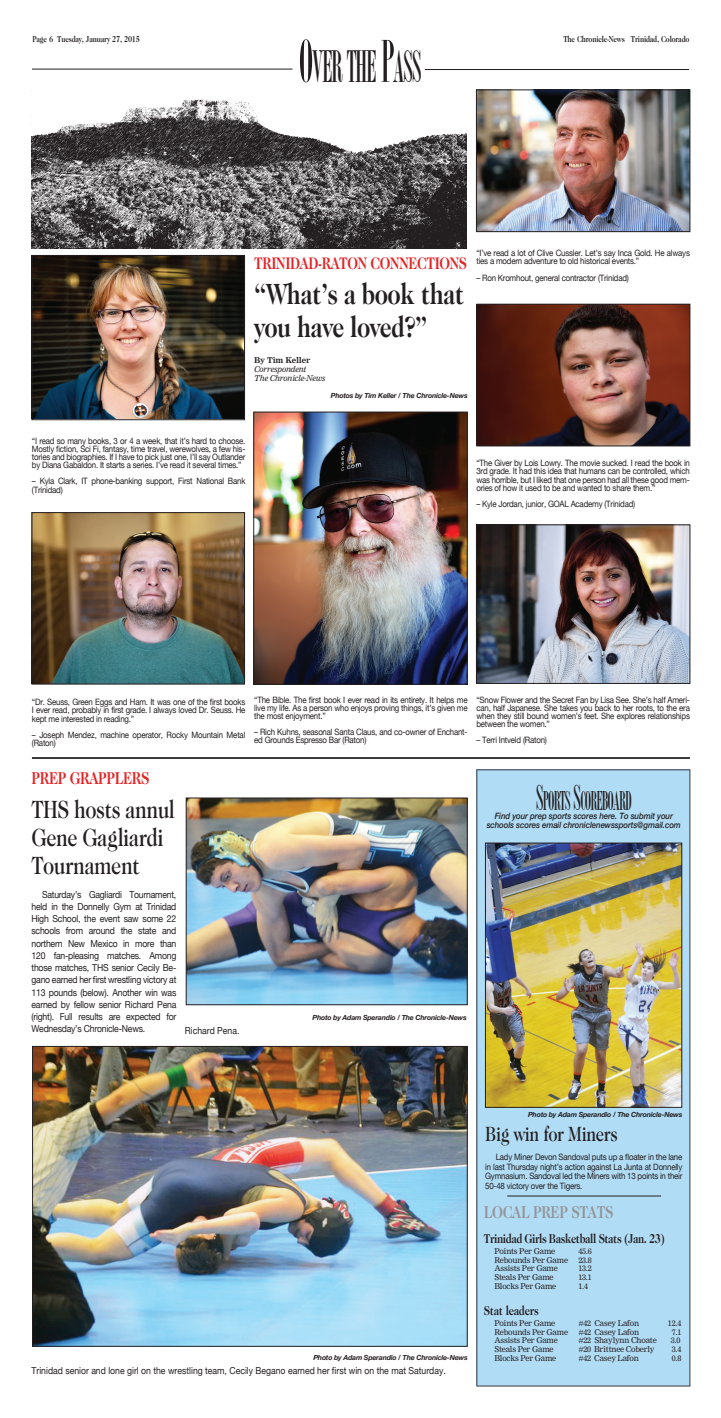
<style>
.page{position:relative;width:721px;height:1418px;background:#fff}
.page>*{position:absolute;margin:0;border:0;box-sizing:border-box;transform-origin:0 0}
.t1{font:47.25px "Bordeaux Roman Bold Let Plain";letter-spacing:-.035em;color:#231f20;scale:.9 1}
.t2{font:700 29.75px/33.2px "Caslon 224 IT Cby BT";letter-spacing:-.025em;color:#231f20;scale:.8 1}
.t3{font:28.18px "Bordeaux Roman Bold Let Plain";letter-spacing:-.035em;color:#231f20;scale:.9 1}
.t4{font:500 25.38px/28px "Caslon 224 IT Cby BT";letter-spacing:-.025em;color:#231f20;scale:.8 1}
.t5{font:500 21px "Caslon 224 IT Cby BT";letter-spacing:-.025em;color:#231f20;scale:.8 1}
.t6{font:700 17.5px "Caslon 224 IT Cby BT";letter-spacing:-.025em;color:#939598;scale:.8 1}
.t7{font:700 17.5px "Caslon 224 IT Cby BT";letter-spacing:-.025em;color:#e62224;scale:.8 1}
.t8{font:700 17.06px "Caslon 224 IT Cby BT";letter-spacing:-.025em;color:#e62224;scale:.8 1}
.t9{font:700 13.12px "Caslon 224 IT Cby BT";letter-spacing:-.04em;color:#231f20;scale:.8 1}
.t10{font:9.62px/12.2px "Helvetica Neue";color:#231f20;text-align:justify;scale:.9 1}
.t11{font:8.75px/8.1px "Helvetica Neue";letter-spacing:-.025em;color:#231f20;text-align:justify;scale:.9 1}
.t12{font:italic 500 8.75px/8.8px "Helvetica Neue";letter-spacing:-.01em;color:#231f20;text-align:center;scale:.9 1}
.t13{font:700 8.75px "Caslon 224 IT Cby BT";letter-spacing:-.025em;color:#231f20;scale:.8 1}
.t14{font:7.88px "Nimrod";letter-spacing:-.025em;color:#231f20}
.t15{font:italic 7.88px/8.8px "Nimrod";letter-spacing:-.025em;color:#231f20}
.t16{font:700 7.88px "Nimrod";letter-spacing:-.025em;color:#231f20}
.t17{font:italic 700 7px "Helvetica Neue";letter-spacing:-.025em;color:#231f20}
.s1{font-size:63px}
.s2{font-size:37.62px}
</style>
<div class="page">
<div style="left:476px;top:769px;width:214px;height:617px;background:#b1dcf5"></div>
<img style="left:487px;top:844px;width:193px;height:261px">
<div style="left:485px;top:842px;width:197px;height:265px;border:1px solid #231f20"></div>
<hr style="left:507px;top:1195px;width:154px;height:1px;background:#231f20">
<hr style="left:32px;top:69px;width:261px;height:1px;background:#231f20">
<hr style="left:425px;top:69px;width:264px;height:1px;background:#231f20">
<img style="left:32px;top:99px;width:435px;height:149px">
<img style="left:478px;top:306px;width:210px;height:138px">
<div style="left:476px;top:304px;width:214px;height:142px;border:1px solid #231f20"></div>
<img style="left:478px;top:91px;width:210px;height:139px">
<div style="left:476px;top:89px;width:214px;height:143px;border:1px solid #231f20"></div>
<img style="left:478px;top:526px;width:210px;height:156px">
<div style="left:476px;top:524px;width:214px;height:160px;border:1px solid #231f20"></div>
<img style="left:255px;top:413px;width:211px;height:269px">
<div style="left:253px;top:411px;width:215px;height:273px;border:1px solid #231f20"></div>
<img style="left:34px;top:257px;width:209px;height:161px">
<div style="left:32px;top:255px;width:213px;height:165px;border:1px solid #231f20"></div>
<img style="left:34px;top:514px;width:209px;height:168px">
<div style="left:32px;top:512px;width:213px;height:172px;border:1px solid #231f20"></div>
<hr style="left:32px;top:757px;width:658px;height:2px;background:#231f20">
<img style="left:34px;top:1048px;width:432px;height:296px">
<div style="left:32px;top:1046px;width:436px;height:300px;border:1px solid #231f20"></div>
<img style="left:188px;top:799px;width:278px;height:204px">
<div style="left:186px;top:797px;width:282px;height:208px;border:1px solid #231f20"></div>
<p class="t13" style="left:32px;top:34px;width:136px">Page 6 Tuesday, January 27, 2015</p>
<p class="t13" style="left:563px;top:34px;width:159px">The Chronicle-News Trinidad, Colorado</p>
<h1 class="t1" style="left:299px;top:45px;width:138px"><span class="s1">O</span>VERTHE <span class="s1">P</span>ASS</h1>
<h3 class="t8" style="left:254px;top:252px;width:268px">TRINIDAD-RATON CONNECTIONS</h3>
<h2 class="t2" style="left:254px;top:276px;width:264px">“What’s a book that you have loved?”</h2>
<p class="t16" style="left:254px;top:356px;width:58px">By Tim Keller</p>
<p class="t15" style="left:254px;top:365px;width:73px">Correspondent<br>The Chronicle-News</p>
<p class="t17" style="left:331px;top:390px;width:138px">Photos by Tim Keller / The Chronicle-News</p>
<p class="t11" style="left:476px;top:249px;width:239px">“I’ve read a lot of Clive Cussler. Let’s say Inca Gold. He always ties a modern adventure to old historical events.”</p>
<p class="t11" style="left:476px;top:274px;width:171px">– Ron Kromhout, general contractor (Trinidad)</p>
<p class="t11" style="left:32px;top:437px;width:239px">“I read so many books, 3 or 4 a week, that it’s hard to choose.<br>Mostly fiction, Sci Fi, fantasy, time travel, werewolves, a few his&shy;tories and biographies. If I have to pick just one, I’ll say Outlander by Diana Gabaldon. It starts a series. I’ve read it several times.”</p>
<p class="t11" style="left:32px;top:478px;width:239px">– Kyla Clark, IT phone-banking support, First National Bank (Trinidad)</p>
<p class="t11" style="left:476px;top:459px;width:239px">“The Giver by Lois Lowry. The movie sucked. I read the book in 3rd grade. It had this idea that humans can be controlled, which was horrible, but I liked that one person had all these good mem&shy;ories of how it used to be and wanted to share them.”</p>
<p class="t11" style="left:476px;top:500px;width:178px">– Kyle Jordan, junior, GOAL Academy (Trinidad)</p>
<p class="t11" style="left:32px;top:698px;width:239px">“Dr. Seuss, Green Eggs and Ham. It was one of the first books I ever read, probably in first grade. I always loved Dr. Seuss. He kept me interested in reading.”</p>
<p class="t11" style="left:32px;top:731px;width:239px">– Joseph Mendez, machine operator, Rocky Mountain Metal (Raton)</p>
<p class="t11" style="left:254px;top:696px;width:239px">“The Bible. The first book I ever read in its entirety. It helps me live my life. As a person who enjoys proving things, it’s given me the most enjoyment.”</p>
<p class="t11" style="left:254px;top:728px;width:239px">– Rich Kuhns, seasonal Santa Claus, and co-owner of Enchant&shy;ed Grounds Espresso Bar (Raton)</p>
<p class="t11" style="left:476px;top:696px;width:239px">“Snow Flower and the Secret Fan by Lisa See. She’s half Ameri&shy;can, half Japanese. She takes you back to her roots, to the era when they still bound women’s feet. She explores relationships between the women.”</p>
<p class="t11" style="left:476px;top:737px;width:80px">– Terri Intveld (Raton)</p>
<h3 class="t7" style="left:32px;top:766px;width:149px">PREP GRAPPLERS</h3>
<h3 class="t4" style="left:32px;top:794px;width:181px">THS hosts annul<br>Gene Gagliardi<br>Tournament</h3>
<p class="t10" style="left:32px;top:888px;width:163px;text-indent:10px">Saturday’s Gagliardi Tournament, held in the Donnelly Gym at Trinidad High School, the event saw some 22 schools from around the state and northern New Mexico in more than 120 fan-pleasing matches. Among those matches, THS senior Cecily Be&shy;gano earned her first wrestling victory at 113 pounds (below). Another win was earned by fellow senior Richard Pena (right). Full results are expected for Wednesday’s Chronicle-News.</p>
<p class="t10" style="left:185px;top:1024px;width:62px">Richard Pena.</p>
<h3 class="t3" style="left:536px;top:788px;width:109px"><span class="s2">S</span>PORTS <span class="s2">S</span>COREBOARD</h3>
<p class="t12" style="left:487px;top:811px;width:217px">Find your prep sports scores here. To submit your schools scores email chroniclenewssports@gmail.com</p>
<p class="t17" style="left:313px;top:1011px;width:156px">Photo by Adam Sperandio / The Chronicle-News</p>
<p class="t17" style="left:313px;top:1351px;width:156px">Photo by Adam Sperandio / The Chronicle-News</p>
<p class="t10" style="left:32px;top:1364px;width:462px">Trinidad senior and lone girl on the wrestling team, Cecily Begano earned her first win on the mat Saturday.</p>
<p class="t17" style="left:528px;top:1109px;width:156px">Photo by Adam Sperandio / The Chronicle-News</p>
<h3 class="t5" style="left:485px;top:1120px;width:167px">Big win for Miners</h3>
<p class="t11" style="left:485px;top:1152px;width:221px;line-height:9.6px;text-indent:10px">Lady Miner Devon Sandoval puts up a floater in the lane in last Thursday night’s action against La Junta at Donnelly Gymnasium. Sandoval led the Miners with 13 points in their 50-48 victory over the Tigers.</p>
<h3 class="t6" style="left:484px;top:1201px;width:164px">LOCAL PREP STATS</h3>
<h3 class="t9" style="left:484px;top:1230px;width:228px">Trinidad Girls Basketball Stats (Jan. 23)</h3>
<p class="t14" style="left:494px;top:1246px;width:62px">Points Per Game</p>
<p class="t14" style="left:578px;top:1246px;width:15px">45.6</p>
<p class="t14" style="left:494px;top:1255px;width:75px">Rebounds Per Game</p>
<p class="t14" style="left:578px;top:1255px;width:15px">23.8</p>
<p class="t14" style="left:494px;top:1263px;width:65px">Assists Per Game</p>
<p class="t14" style="left:578px;top:1263px;width:15px">13.2</p>
<p class="t14" style="left:494px;top:1272px;width:61px">Steals Per Game</p>
<p class="t14" style="left:578px;top:1272px;width:15px">13.1</p>
<p class="t14" style="left:494px;top:1281px;width:64px">Blocks Per Game</p>
<p class="t14" style="left:578px;top:1281px;width:11px">1.4</p>
<h3 class="t9" style="left:484px;top:1302px;width:70px">Stat leaders</h3>
<p class="t14" style="left:494px;top:1318px;width:62px">Points Per Game</p>
<p class="t14" style="left:578px;top:1318px;width:62px">#42 Casey Lafon</p>
<p class="t14" style="left:668px;top:1318px;width:15px">12.4</p>
<p class="t14" style="left:494px;top:1327px;width:75px">Rebounds Per Game</p>
<p class="t14" style="left:578px;top:1327px;width:62px">#42 Casey Lafon</p>
<p class="t14" style="left:672px;top:1327px;width:11px">7.1</p>
<p class="t14" style="left:494px;top:1335px;width:65px">Assists Per Game</p>
<p class="t14" style="left:578px;top:1335px;width:80px">#22 Shaylynn Choate</p>
<p class="t14" style="left:671px;top:1335px;width:11px">3.0</p>
<p class="t14" style="left:494px;top:1344px;width:61px">Steals Per Game</p>
<p class="t14" style="left:578px;top:1344px;width:78px">#20 Brittnee Coberly</p>
<p class="t14" style="left:672px;top:1344px;width:11px">3.4</p>
<p class="t14" style="left:494px;top:1353px;width:64px">Blocks Per Game</p>
<p class="t14" style="left:578px;top:1353px;width:62px">#42 Casey Lafon</p>
<p class="t14" style="left:672px;top:1353px;width:11px">0.8</p>
</div>
